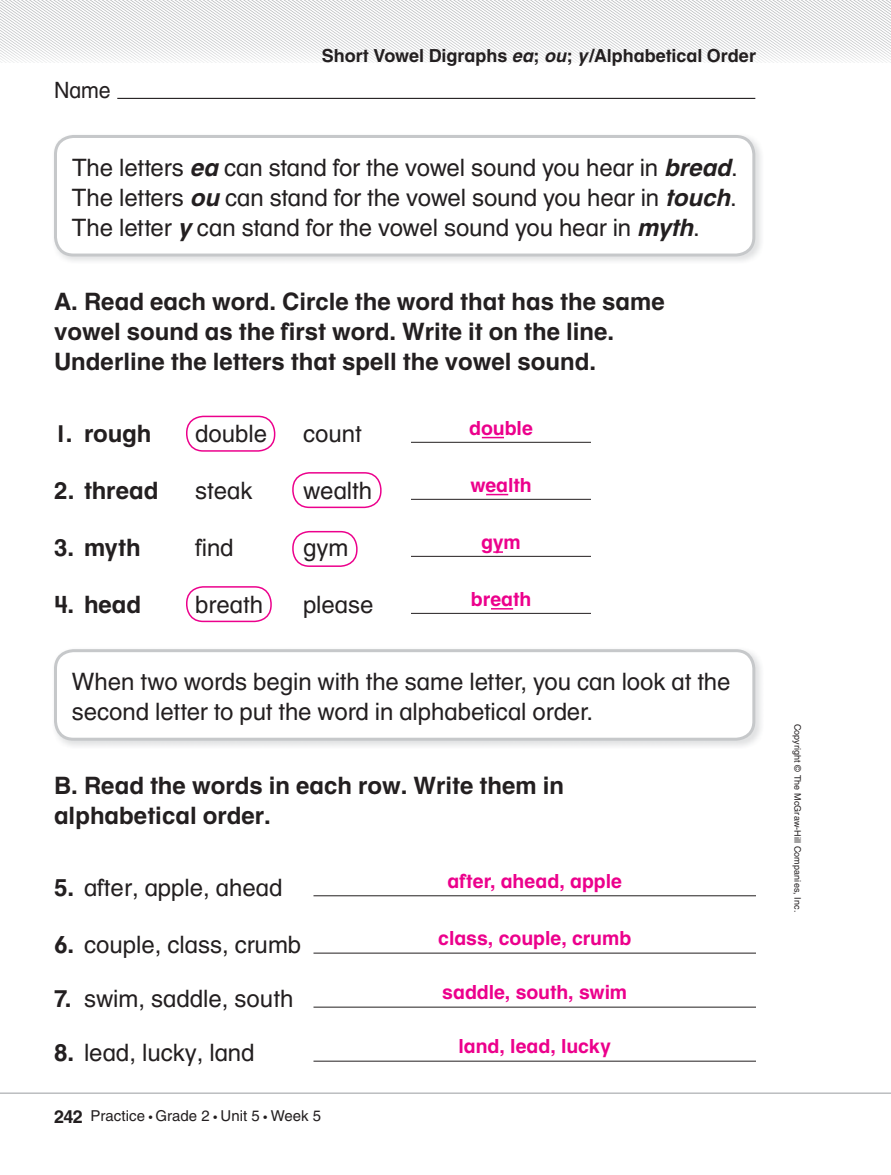
<style>
.page{position:relative;width:891px;height:1175px;background:#fff}
.page>*{position:absolute;margin:0;border:0;box-sizing:border-box;transform-origin:0 0}
.t1{font:24px/30px "MMH Helv Std";color:#231f20;text-align:justify}
.t2{font:700 24px/30px "MMH Helv Std";color:#231f20}
.t3{font:22.5px "MMH Helv Std";color:#231f20;scale:.95 1}
.t4{font:700 19.5px "MMH Helv Std";color:#ec008c}
.t5{font:700 18px "MMH Helv Std";color:#231f20}
.t6{font:15px "Helvetica LT Std";letter-spacing:.005em;color:#231f20}
.t7{font:9px "Helvetica LT Std";letter-spacing:.01em;color:#231f20}
.s1{font-style:italic}
.s2{font-weight:700;font-style:italic}
.s3{font-weight:700}
.s4{font-weight:700;font-size:18px}
.s5{font-family:"MMH Helv Std";font-weight:700;font-size:10.5px}
</style>
<div class="page">
<svg style="left:0;top:0;width:891px;height:62px"></svg>
<hr style="left:117px;top:98px;width:638px;height:1px;background:#231f20">
<hr style="left:0;top:1092px;width:891px;height:2px;background:#bbbdc0">
<hr style="left:411px;top:442px;width:180px;height:1px;background:#231f20">
<hr style="left:411px;top:499px;width:180px;height:1px;background:#231f20">
<hr style="left:411px;top:556px;width:180px;height:1px;background:#231f20">
<hr style="left:411px;top:613px;width:180px;height:1px;background:#231f20">
<hr style="left:314px;top:895px;width:442px;height:1px;background:#231f20">
<hr style="left:314px;top:952px;width:442px;height:1px;background:#231f20">
<hr style="left:314px;top:1006px;width:442px;height:1px;background:#231f20">
<hr style="left:314px;top:1060px;width:442px;height:1px;background:#231f20">
<img style="left:54px;top:135px;width:707px;height:126px">
<div style="left:56px;top:136px;width:698px;height:119px;background:#fff;border-radius:18px"></div>
<div style="left:54px;top:135px;width:701px;height:121px;border:3px solid #c6c8ca;border-radius:18px"></div>
<img style="left:54px;top:649px;width:707px;height:97px">
<div style="left:56px;top:650px;width:698px;height:89px;background:#fff;border-radius:18px"></div>
<div style="left:54px;top:649px;width:701px;height:91px;border:3px solid #c6c8ca;border-radius:18px"></div>
<div style="left:186px;top:416px;width:89px;height:36px;border:2px solid #ec008c;border-radius:16px"></div>
<div style="left:186px;top:586px;width:86px;height:36px;border:2px solid #ec008c;border-radius:16px"></div>
<div style="left:292px;top:472px;width:90px;height:36px;border:2px solid #ec008c;border-radius:16px"></div>
<div style="left:292px;top:531px;width:66px;height:36px;border:2px solid #ec008c;border-radius:16px"></div>
<svg style="left:482px;top:437px;width:22px;height:1px"></svg>
<svg style="left:486px;top:494px;width:22px;height:1px"></svg>
<svg style="left:493px;top:551px;width:10px;height:2px"></svg>
<svg style="left:491px;top:608px;width:22px;height:1px"></svg>
<p class="t3" style="left:54px;top:77px;width:61px">Name</p>
<p class="t5" style="left:322px;top:45px;width:436px">Short Vowel Digraphs <span class="s1">ea</span>; <span class="s1">ou</span>; <span class="s1">y</span> /Alphabetical Order</p>
<p class="t1" style="left:72px;top:153px;width:667px">The letters <span class="s2">ea</span> can stand for the vo wel sound you hear in <span class="s2">bread</span>.<br>The letters <span class="s2">ou</span> can stand for the vowel sound you hear in <span class="s2">touch</span>.<br>The letter <span class="s2">y</span> can stand for the vowel sound you hear in <span class="s2">myth</span>.</p>
<p class="t2" style="left:54px;top:286px;width:612px">A. Read each word. Circle the word that has the same vowel sound as the first word. Write it on the line.<br>Underline the letters that spell the vowel sound.</p>
<p class="t2" style="left:54px;top:418px;width:99px">1. rough</p>
<p class="t1" style="left:195px;top:419px;width:74px">double</p>
<p class="t1" style="left:303px;top:419px;width:60px">count</p>
<p class="t2" style="left:54px;top:475px;width:106px">2. thread</p>
<p class="t1" style="left:195px;top:476px;width:59px">steak</p>
<p class="t1" style="left:303px;top:476px;width:71px">wealth</p>
<p class="t2" style="left:54px;top:532px;width:88px">3. myth</p>
<p class="t1" style="left:195px;top:533px;width:40px">find</p>
<p class="t1" style="left:303px;top:533px;width:47px">gym</p>
<p class="t2" style="left:54px;top:589px;width:89px">4. head</p>
<p class="t1" style="left:195px;top:590px;width:70px">breath</p>
<p class="t1" style="left:303px;top:590px;width:72px">please</p>
<p class="t4" style="left:469px;top:417px;width:65px">double</p>
<p class="t4" style="left:470px;top:474px;width:63px">wealth</p>
<p class="t4" style="left:481px;top:531px;width:41px">gym</p>
<p class="t4" style="left:471px;top:588px;width:62px">breath</p>
<p class="t1" style="left:72px;top:667px;width:660px">When two words begin with the same letter, you can look at the second letter to put the word in alphabetical order.</p>
<p class="t2" style="left:54px;top:770px;width:512px">B. Read the words in each row. Write them in alphabetical order.</p>
<p class="t1" style="left:54px;top:873px;width:230px"><span class="s3">5.</span> after, apple, ahead</p>
<p class="t1" style="left:54px;top:930px;width:249px"><span class="s3">6.</span> couple, class, crumb</p>
<p class="t1" style="left:54px;top:984px;width:241px"><span class="s3">7.</span> swim, saddle, south</p>
<p class="t1" style="left:54px;top:1038px;width:202px"><span class="s3">8.</span> lead, lucky, land</p>
<p class="t6" style="left:54px;top:1107px;width:269px"><span class="s4">242</span> Practice <span class="s5">•</span> Grade 2 <span class="s5">•</span> Unit 5 <span class="s5">•</span> Week 5</p>
<p class="t4" style="left:447px;top:869px;width:176px">after, ahead, apple</p>
<p class="t4" style="left:438px;top:927px;width:195px">class, couple, crumb</p>
<p class="t4" style="left:442px;top:981px;width:187px">saddle, south, swim</p>
<p class="t4" style="left:458px;top:1035px;width:154px">land, lead, lucky</p>
<p class="t7" style="left:803px;top:723px;width:190px;rotate:90deg">Copyright © The McGraw-Hill Companies, Inc.</p>
</div>
